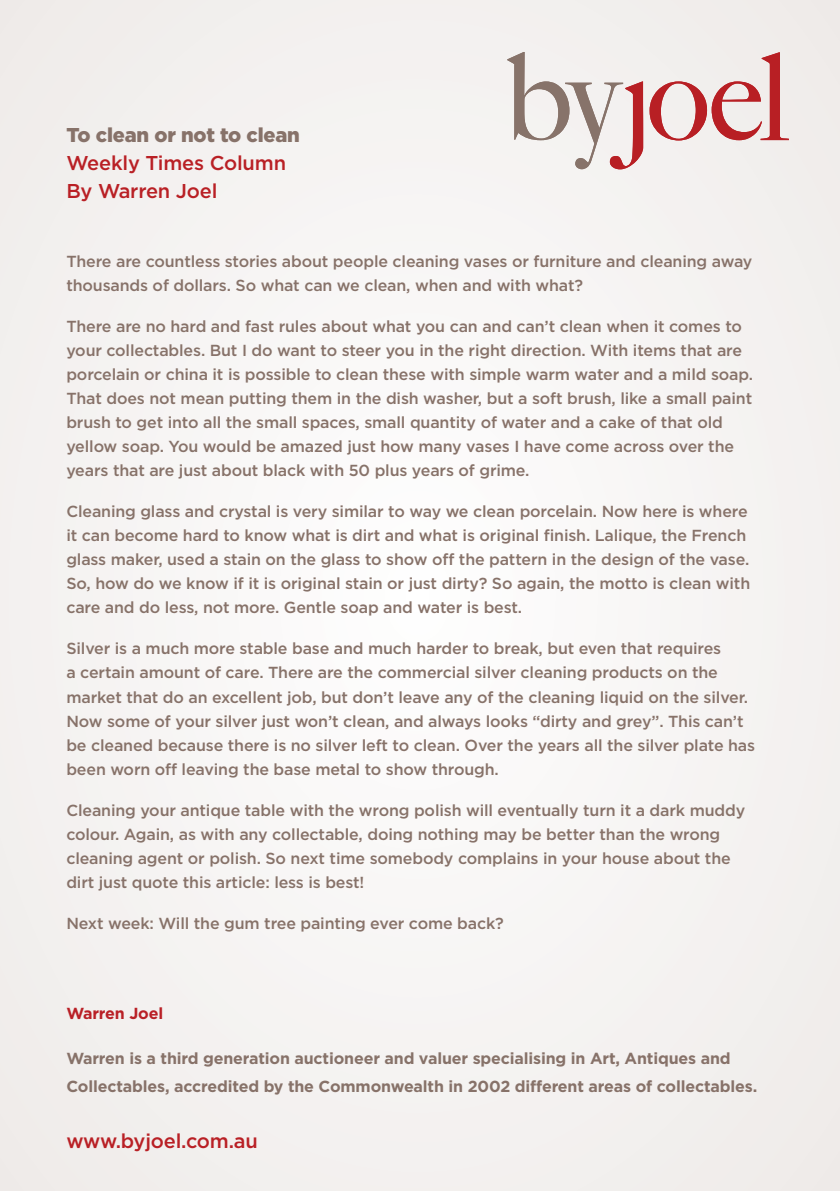
<style>
.page{position:relative;width:840px;height:1191px;background:#fff}
.page>*{position:absolute;margin:0;border:0;box-sizing:border-box;transform-origin:0 0}
.t1{font:500 20px/28px "Gotham";letter-spacing:-.01em;color:#b92025}
.t2{font:500 16px/24px "Gotham";letter-spacing:-.01em;color:#877269}
.t3{font:700 16px/28px "Gotham";letter-spacing:-.01em;color:#877269}
.t4{font:700 16px "Gotham";letter-spacing:-.01em;color:#b92026}
.s1{font-weight:900;color:#877269}
</style>
<div class="page">
<div style="left:0;top:0;width:839px;height:1191px;background:#f5f3f2"></div>
<svg style="left:507px;top:52px;width:135px;height:117px"></svg>
<svg style="left:649px;top:52px;width:139px;height:88px"></svg>
<p class="t1" style="left:66px;top:121px;width:235px"><span class="s1">To clean or not to clean<br></span>Weekly Times Column<br>By Warren Joel</p>
<p class="t2" style="left:66px;top:249px;width:687px">There are countless stories about people cleaning vases or furniture and cleaning away thousands of dollars. So what can we clean, when and with what?</p>
<p class="t2" style="left:66px;top:314px;width:688px">There are no hard and fast rules about what you can and can’t clean when it comes to your collectables. But I do want to steer you in the right direction. With items that are porcelain or china it is possible to clean these with simple warm water and a mild soap.<br>That does not mean putting them in the dish washer, but a soft brush, like a small paint brush to get into all the small spaces, small quantity of water and a cake of that old yellow soap. You would be amazed just how many vases I have come across over the years that are just about black with 50 plus years of grime.</p>
<p class="t2" style="left:66px;top:499px;width:685px">Cleaning glass and crystal is very similar to way we clean porcelain. Now here is where it can become hard to know what is dirt and what is original finish. Lalique, the French glass maker, used a stain on the glass to show off the pattern in the design of the vase.<br>So, how do we know if it is original stain or just dirty? So again, the motto is clean with care and do less, not more. Gentle soap and water is best.</p>
<p class="t2" style="left:66px;top:636px;width:690px">Silver is a much more stable base and much harder to break, but even that requires<br>a certain amount of care. There are the commercial silver cleaning products on the market that do an excellent job, but don’t leave any of the cleaning liquid on the silver.<br>Now some of your silver just won’t clean, and always looks “dirty and grey”. This can’t be cleaned because there is no silver left to clean. Over the years all the silver plate has been worn off leaving the base metal to show through.</p>
<p class="t2" style="left:66px;top:797px;width:680px">Cleaning your antique table with the wrong polish will eventually turn it a dark muddy colour. Again, as with any collectable, doing nothing may be better than the wrong cleaning agent or polish. So next time somebody complains in your house about the dirt just quote this article: less is best!</p>
<p class="t2" style="left:66px;top:910px;width:439px">Next week: Will the gum tree painting ever come back?</p>
<p class="t4" style="left:66px;top:1003px;width:98px">Warren Joel</p>
<p class="t3" style="left:66px;top:1043px;width:692px">Warren is a third generation auctioneer and valuer specialising in Art, Antiques and<br>Collectables, accredited by the Commonwealth in 2002 different areas of collectables.</p>
<p class="t1" style="left:66px;top:1126px;width:193px">www.byjoel.com.au</p>
</div>
